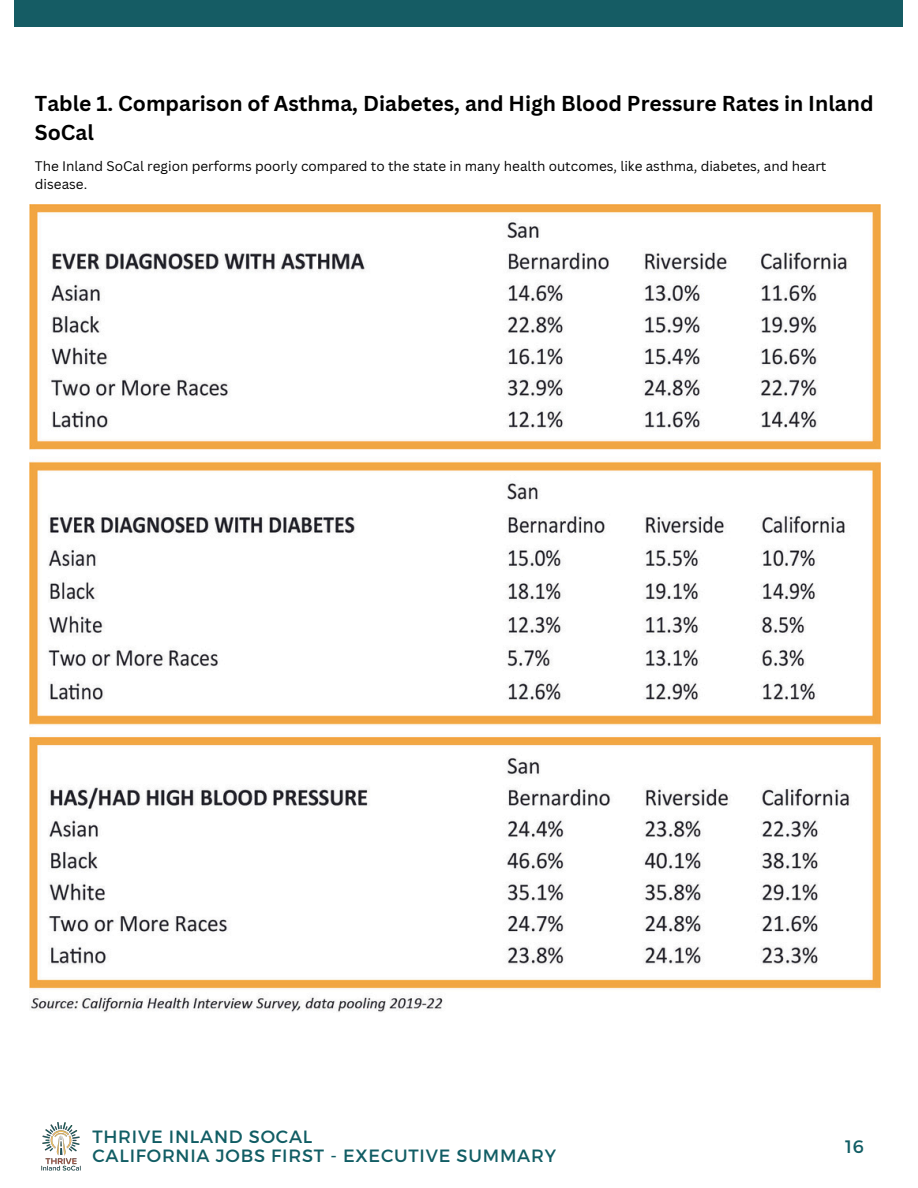
<style>
.page{position:relative;width:918px;height:1188px;background:#fff}
.page>*{position:absolute;margin:0;border:0;box-sizing:border-box;transform-origin:0 0}
.t1{font:700 21px/29.2px "Canva Sans";color:#000}
.t2{font:18px "Montserrat";color:#115d64}
.t3{font:17.85px/19.2px "Montserrat";letter-spacing:.045em;color:#115d64}
.t4{font:13.5px/18px "Canva Sans";color:#000}
</style>
<div class="page">
<div style="left:15px;top:0;width:888px;height:27px;background:#155c64"></div>
<img style="left:41px;top:1122px;width:40px;height:49px">
<img style="left:30px;top:204px;width:850px;height:808px">
<h2 class="t1" style="left:35px;top:88px;width:840px">Table 1. Comparison of Asthma, Diabetes, and High Blood Pressure Rates in Inland<br>SoCal</h2>
<p class="t4" style="left:35px;top:157px;width:793px">The Inland SoCal region performs poorly compared to the state in many health outcomes, like asthma, diabetes, and heart disease.</p>
<p class="t3" style="left:92px;top:1126px;width:465px">THRIVE INLAND SOCAL<br>CALIFORNIA JOBS FIRST - EXECUTIVE SUMMARY</p>
<p class="t2" style="left:845px;top:1135px;width:20px">16</p>
</div>
